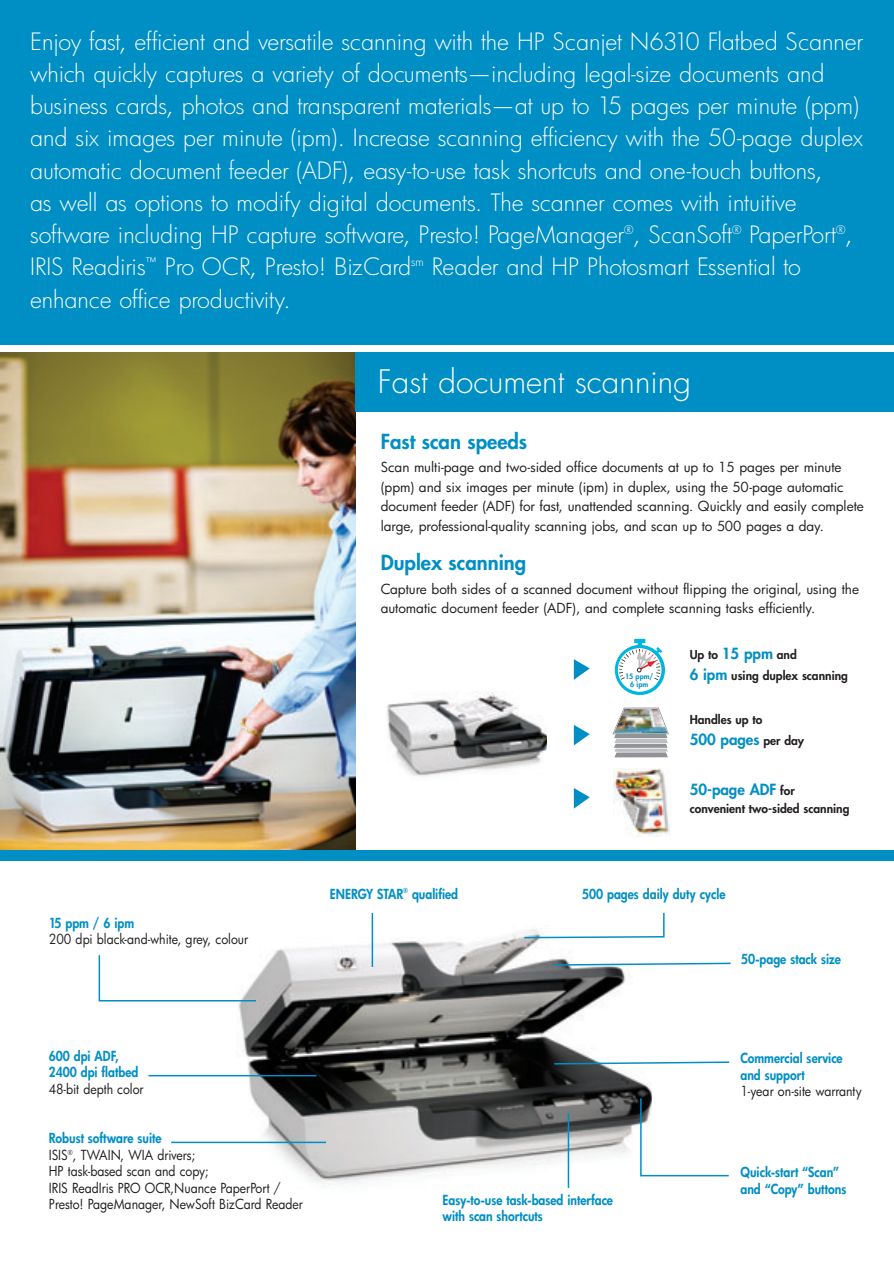
<style>
.page{position:relative;width:894px;height:1264px;background:#fff}
.page>*{position:absolute;margin:0;border:0;box-sizing:border-box;transform-origin:0 0}
.t1{font:300 31.5px "Futura";color:#fff}
.t2{font:23.25px/32.2px "Futura CE Lt";letter-spacing:-.005em;color:#fff}
.t3{font:800 20.25px "Futura";color:#008fc5}
.t4{font:800 15px "Futura";color:#008fc5}
.t5{font:13.5px/19.5px "Futura";color:#231f20}
.t6{font:13.5px/16.5px "Futura CE Hv";color:#008fc5;scale:.91 1}
.t7{font:13.5px/16.5px "Futura";color:#231f20;scale:.91 1}
.t8{font:800 12px/21px "Futura";color:#231f20}
.t9{font:800 7.2px/7.5px "Futura";color:#008fc5;text-align:center}
.s1{font-size:15px;color:#008fc5}
.s2{font-size:12px;color:#231f20}
</style>
<div class="page">
<div style="left:1px;top:0;width:892px;height:368px;background:#008fc5"></div>
<img style="left:612px;top:707px;width:57px;height:51px">
<img style="left:387px;top:692px;width:159px;height:85px">
<svg style="left:573px;top:659px;width:16px;height:21px"></svg>
<svg style="left:573px;top:725px;width:16px;height:20px"></svg>
<svg style="left:573px;top:788px;width:16px;height:20px"></svg>
<svg style="left:614px;top:639px;width:50px;height:56px"></svg>
<img style="left:237px;top:926px;width:414px;height:262px">
<svg style="left:552px;top:962px;width:179px;height:4px"></svg>
<svg style="left:552px;top:1060px;width:178px;height:5px"></svg>
<hr style="left:567px;top:1113px;width:2px;height:74px;background:#008fc5">
<hr style="left:371px;top:913px;width:2px;height:54px;background:#008fc5">
<hr style="left:893px;top:0;width:1px;height:77px;background:#008fc5">
<svg style="left:98px;top:953px;width:159px;height:49px"></svg>
<svg style="left:522px;top:912px;width:143px;height:27px"></svg>
<hr style="left:148px;top:1075px;width:168px;height:1px;background:#008fc5">
<hr style="left:171px;top:1141px;width:155px;height:2px;background:#008fc5">
<svg style="left:639px;top:1096px;width:90px;height:81px"></svg>
<div style="left:1px;top:345px;width:892px;height:11px;background:#fff"></div>
<img style="left:613px;top:768px;width:57px;height:68px">
<img style="left:1px;top:352px;width:354px;height:498px">
<div style="left:355px;top:352px;width:538px;height:60px;background:#008fc5"></div>
<div style="left:1px;top:850px;width:892px;height:11px;background:#008fc5"></div>
<p class="t2" style="left:30px;top:27px;width:834px">Enjoy fast, efficient and versatile scanning with the HP Scanjet N6310 Flatbed Scanner which quickly captures a variety of documents—including legal-size documents and business cards, photos and transparent materials—at up to 15 pages per minute (ppm) and six images per minute (ipm). Increase scanning efficiency with the 50-page duplex automatic document feeder (ADF), easy-to-use task shortcuts and one-touch buttons,<br>as well as options to modify digital documents. The scanner comes with intuitive software including HP capture software, Presto! PageManager<sup>®</sup>, ScanSoft<sup>®</sup> PaperPort<sup>®</sup>, IRIS Readiris<sup>™</sup> Pro OCR, Presto! BizCard<sup>sm</sup> Reader and HP Photosmart Essential to enhance office productivity.</p>
<h1 class="t1" style="left:377px;top:367px;width:315px">Fast document scanning</h1>
<p class="t3" style="left:380px;top:431px;width:148px">Fast scan speeds</p>
<p class="t5" style="left:380px;top:459px;width:484px">Scan multi-page and two-sided office documents at up to 15 pages per minute (ppm) and six images per minute (ipm) in duplex, using the 50-page automatic document feeder (ADF) for fast, unattended scanning. Quickly and easily complete large, professional-quality scanning jobs, and scan up to 500 pages a day.</p>
<p class="t3" style="left:380px;top:553px;width:147px">Duplex scanning</p>
<p class="t5" style="left:380px;top:580px;width:480px">Capture both sides of a scanned document without flipping the original, using the automatic document feeder (ADF), and complete scanning tasks efficiently.</p>
<p class="t6" style="left:49px;top:915px;width:95px">15 ppm / 6 ipm</p>
<p class="t7" style="left:49px;top:932px;width:220px">200 dpi black-and-white, grey, colour</p>
<p class="t6" style="left:330px;top:886px;width:142px">ENERGY STAR<sup>®</sup> qualified</p>
<p class="t9" style="left:625px;top:673px;width:30px">15 ppm/<br>6 ipm</p>
<p class="t8" style="left:689px;top:645px;width:160px">Up to <span class="s1">15 ppm</span> and<br><span class="s1">6 ipm</span> using duplex scanning</p>
<p class="t8" style="left:689px;top:710px;width:74px">Handles up to</p>
<p class="t4" style="left:689px;top:732px;width:116px">500 pages <span class="s2">per day</span></p>
<p class="t4" style="left:689px;top:782px;width:107px">50-page ADF <span class="s2">for</span></p>
<p class="t8" style="left:689px;top:799px;width:161px">convenient two-sided scanning</p>
<p class="t6" style="left:582px;top:886px;width:159px">500 pages daily duty cycle</p>
<p class="t6" style="left:741px;top:952px;width:111px">50-page stack size</p>
<p class="t6" style="left:49px;top:1048px;width:100px">600 dpi ADF,<br>2400 dpi flatbed</p>
<p class="t7" style="left:49px;top:1081px;width:106px">48-bit depth color</p>
<p class="t6" style="left:49px;top:1131px;width:125px">Robust software suite</p>
<p class="t7" style="left:49px;top:1147px;width:280px">ISIS<sup>®</sup>, TWAIN, WIA drivers;<br>HP task-based scan and copy;<br>IRIS ReadIris PRO OCR,Nuance PaperPort / Presto! PageManager, NewSoft BizCard Reader</p>
<p class="t6" style="left:442px;top:1192px;width:189px">Easy-to-use task-based interface with scan shortcuts</p>
<p class="t6" style="left:740px;top:1051px;width:114px">Commercial service and support</p>
<p class="t7" style="left:740px;top:1084px;width:135px">1-year on-site warranty</p>
<p class="t6" style="left:740px;top:1165px;width:118px">Quick-start “Scan” and “Copy” buttons</p>
</div>
